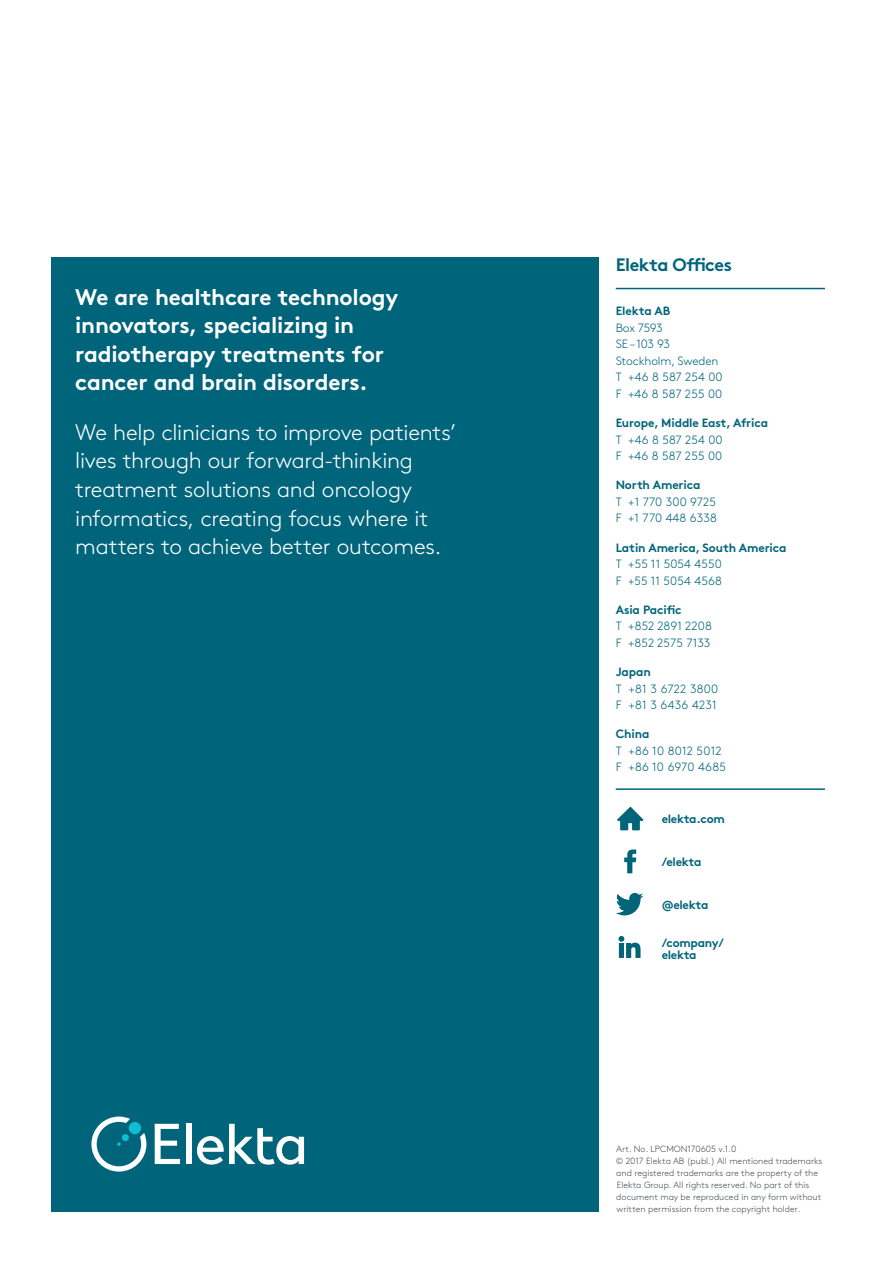
<style>
.page{position:relative;width:893px;height:1263px;background:#fff}
.page>*{position:absolute;margin:0;border:0;box-sizing:border-box;transform-origin:0 0}
.t1{font:300 22.5px/28.5px "Brown Pro";letter-spacing:-.01em;color:#fff}
.t2{font:700 22.5px/28.5px "Brown Pro";letter-spacing:-.01em;color:#fff}
.t3{font:700 18px "Brown Pro";letter-spacing:-.025em;color:#00657b}
.t4{font:300 12px/16.5px "Brown Pro";letter-spacing:.01em;color:#00657b}
.t5{font:700 12px/12px "Brown Pro";letter-spacing:-.01em;color:#00657b}
.t6{font:300 12px/16.5px "Brown Pro";letter-spacing:-.01em;color:#00657b}
.t7{font:300 9px/12px "Brown Pro";color:#474c55}
</style>
<div class="page">
<div style="left:51px;top:257px;width:548px;height:955px;background:#00657b"></div>
<svg style="left:155px;top:1124px;width:25px;height:40px"></svg>
<div style="left:186px;top:1124px;width:5px;height:40px;background:#fff"></div>
<svg style="left:197px;top:1124px;width:107px;height:40px"></svg>
<svg style="left:91px;top:1116px;width:55px;height:55px"></svg>
<div style="left:122px;top:1134px;width:7px;height:7px;background:#10bed2;border-radius:50%"></div>
<div style="left:129px;top:1122px;width:12px;height:12px;background:#10bed2;border-radius:50%"></div>
<svg style="left:618px;top:936px;width:23px;height:22px"></svg>
<svg style="left:616px;top:893px;width:27px;height:22px"></svg>
<svg style="left:617px;top:807px;width:26px;height:23px"></svg>
<svg style="left:624px;top:849px;width:12px;height:24px"></svg>
<hr style="left:616px;top:288px;width:209px;height:1px;background:#00657b">
<hr style="left:616px;top:788px;width:209px;height:2px;background:#00657b">
<h1 class="t2" style="left:75px;top:280px;width:325px">We are healthcare technology innovators, specializing in radiotherapy treatments for cancer and brain disorders.</h1>
<h1 class="t1" style="left:75px;top:416px;width:382px">We help clinicians to improve patients’ lives through our forward-thinking treatment solutions and oncology informatics, creating focus where it matters to achieve better outcomes.</h1>
<h2 class="t3" style="left:616px;top:250px;width:118px">Elekta Offices</h2>
<h3 class="t5" style="left:616px;top:304px;width:56px">Elekta AB</h3>
<h3 class="t6" style="left:616px;top:319px;width:108px">Box 7593<br>SE – 103 93<br>Stockholm, Sweden<br>T +46 8 587 254 00<br>F +46 8 587 255 00</h3>
<h3 class="t5" style="left:616px;top:416px;width:154px">Europe, Middle East, Africa</h3>
<h3 class="t4" style="left:616px;top:430px;width:108px">T +46 8 587 254 00<br>F +46 8 587 255 00</h3>
<h3 class="t5" style="left:616px;top:478px;width:86px">North America</h3>
<h3 class="t4" style="left:616px;top:493px;width:103px">T +1 770 300 9725<br>F +1 770 448 6338</h3>
<h3 class="t5" style="left:616px;top:540px;width:172px">Latin America, South America</h3>
<h3 class="t4" style="left:616px;top:555px;width:108px">T +55 11 5054 4550<br>F +55 11 5054 4568</h3>
<h3 class="t5" style="left:616px;top:602px;width:67px">Asia Pacific</h3>
<h3 class="t4" style="left:616px;top:617px;width:98px">T +852 2891 2208<br>F +852 2575 7133</h3>
<h3 class="t5" style="left:616px;top:665px;width:37px">Japan</h3>
<h3 class="t4" style="left:616px;top:679px;width:104px">T +81 3 6722 3800<br>F +81 3 6436 4231</h3>
<h3 class="t5" style="left:616px;top:727px;width:35px">China</h3>
<h3 class="t4" style="left:616px;top:742px;width:112px">T +86 10 8012 5012<br>F +86 10 6970 4685</h3>
<h3 class="t5" style="left:662px;top:812px;width:65px">elekta.com</h3>
<h3 class="t5" style="left:662px;top:854px;width:41px">/elekta</h3>
<h3 class="t5" style="left:662px;top:897px;width:48px">@elekta</h3>
<h3 class="t5" style="left:662px;top:936px;width:64px">/company/ elekta</h3>
<p class="t7" style="left:616px;top:1142px;width:208px">Art. No. LPCMON170605 v.1.0<br>© 2017 Elekta AB (publ.) All mentioned trademarks and registered trademarks are the property of the Elekta Group. All rights reserved. No part of this document may be reproduced in any form without written permission from the copyright holder.</p>
</div>
